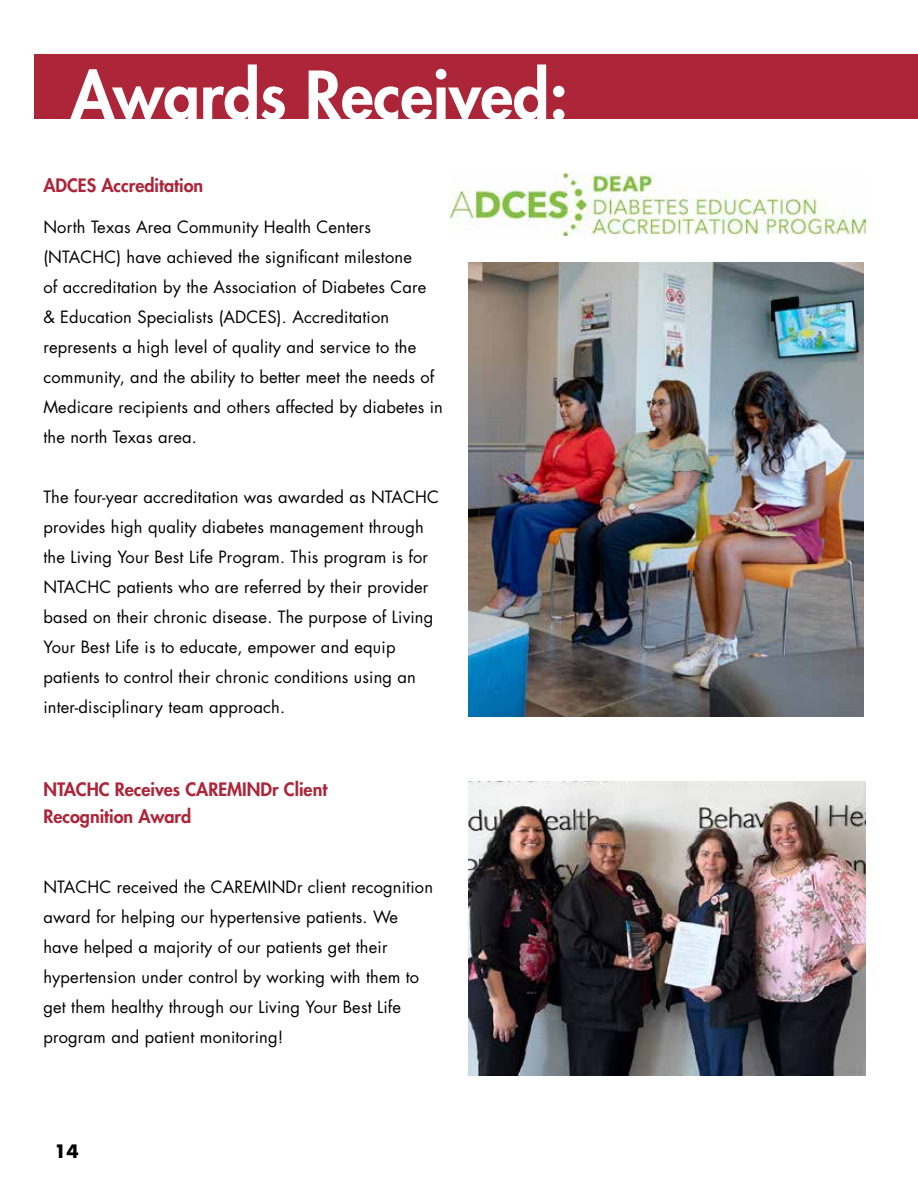
<style>
.page{position:relative;width:918px;height:1188px;background:#fff}
.page>*{position:absolute;margin:0;border:0;box-sizing:border-box;transform-origin:0 0}
.t1{font:800 64.5px "Futura Std";color:#fff}
.t2{font:800 18px/27px "Futura Std";color:#ad2539}
.t3{font:700 18px "Futura Std";color:#000}
.t4{font:16.5px/30px "Futura Std";letter-spacing:.01em;color:#000}
</style>
<div class="page">
<div style="left:35px;top:54px;width:883px;height:65px;background:#ad2539"></div>
<img style="left:468px;top:781px;width:398px;height:294px">
<img style="left:450px;top:173px;width:416px;height:62px">
<img style="left:468px;top:263px;width:396px;height:454px">
<h1 class="t1" style="left:71px;top:55px;width:499px">Awards Received:</h1>
<p class="t2" style="left:43px;top:172px;width:161px">ADCES Accreditation</p>
<p class="t4" style="left:43px;top:212px;width:401px">North Texas Area Community Health Centers (NTACHC) have achieved the signi!cant milestone<br>of accreditation by the Association of Diabetes Care<br>&amp; Education Specialists (ADCES). Accreditation represents a high level of quality and service to the community, and the ability to better meet the needs of Medicare recipients and others affected by diabetes in the north Texas area.</p>
<p class="t4" style="left:43px;top:482px;width:397px">The four-year accreditation was awarded as NTACHC provides high quality diabetes management through the Living Your Best Life Program. This program is for NTACHC patients who are referred by their provider based on their chronic disease. The purpose of Living Your Best Life is to educate, empower and equip patients to control their chronic conditions using an inter-disciplinary team approach.</p>
<p class="t2" style="left:43px;top:776px;width:285px">NTACHC Receives CAREMINDr Client<br>Recognition Award</p>
<p class="t4" style="left:43px;top:872px;width:391px">NTACHC received the CAREMINDr client recognition award for helping our hypertensive patients. We have helped a majority of our patients get their hypertension under control by working with them to get them healthy through our Living Your Best Life program and patient monitoring!</p>
<p class="t3" style="left:54px;top:1139px;width:26px">14</p>
</div>
